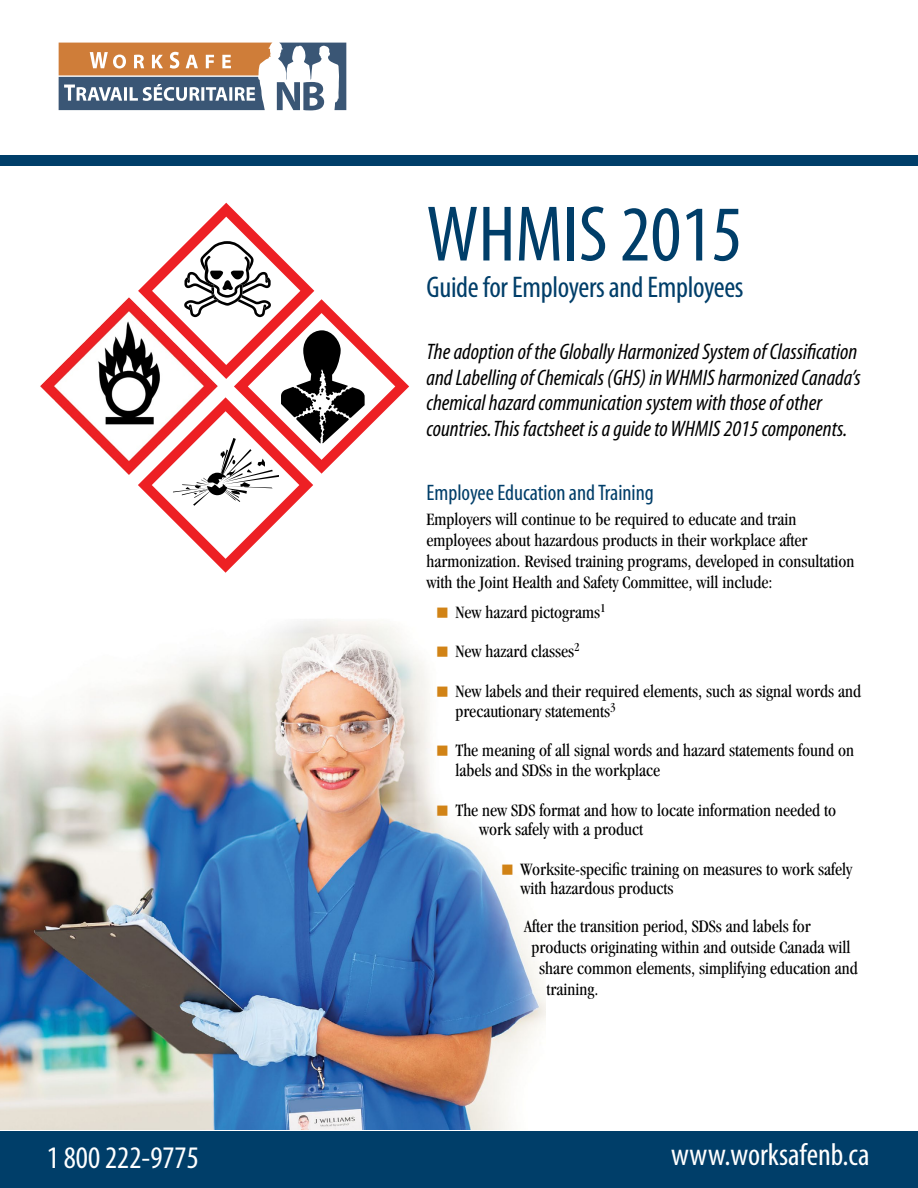
<style>
.page{position:relative;width:918px;height:1188px;background:#fff}
.page>*{position:absolute;margin:0;border:0;box-sizing:border-box;transform-origin:0 0}
.t1{font:condensed 79.5px "Myriad Pro";color:#003e69}
.t2{font:condensed 31.5px "Myriad Pro";color:#fff}
.t3{font:condensed 30px "Myriad Pro";letter-spacing:-.01em;color:#003e69}
.t4{font:italic condensed 22.5px/25.5px "Myriad";color:#000}
.t5{font:condensed 22.5px "Myriad";color:#003e69}
.t6{font:condensed 18px/19.5px "Garamond";color:#000}
</style>
<div class="page">
<div style="left:0;top:155px;width:918px;height:11px;background:#003e69"></div>
<div style="left:0;top:1131px;width:918px;height:57px;background:#003e69"></div>
<svg style="left:59px;top:43px;width:287px;height:67px"></svg>
<img style="left:0;top:620px;width:545px;height:510px">
<svg style="left:138px;top:203px;width:271px;height:370px"></svg>
<img style="left:40px;top:296px;width:180px;height:180px">
<svg style="left:437px;top:647px;width:10px;height:10px"></svg>
<svg style="left:437px;top:687px;width:10px;height:10px"></svg>
<svg style="left:437px;top:746px;width:10px;height:10px"></svg>
<svg style="left:437px;top:805px;width:10px;height:10px"></svg>
<svg style="left:503px;top:864px;width:10px;height:11px"></svg>
<h1 class="t1" style="left:427px;top:186px;width:317px">WHMIS 2015</h1>
<h3 class="t3" style="left:427px;top:268px;width:319px">Guide for Employers and Employees</h3>
<p class="t4" style="left:427px;top:340px;width:436px">The adoption of the Globally Harmonized System of Classification and Labelling of Chemicals (GHS) in WHMIS harmonized Canada’s chemical hazard communication system with those of other countries. This factsheet is a guide to WHMIS 2015 components.</p>
<p class="t5" style="left:427px;top:482px;width:229px">Employee Education and Training</p>
<p class="t6" style="left:427px;top:509px;width:429px;line-height:21px">Employers will continue to be required to educate and train employees about hazardous products in their workplace after harmonization. Revised training programs, developed in consultation with the Joint Health and Safety Committee, will include:</p>
<p class="t6" style="left:455px;top:602px;width:152px">New hazard pictograms<sup>1</sup></p>
<p class="t6" style="left:455px;top:642px;width:126px">New hazard classes<sup>2</sup></p>
<p class="t6" style="left:455px;top:682px;width:407px">New labels and their required elements, such as signal words and precautionary statements<sup>3</sup></p>
<p class="t6" style="left:455px;top:741px;width:400px">The meaning of all signal words and hazard statements found on labels and SDSs in the workplace</p>
<p class="t6" style="left:479px;top:800px;width:359px;text-indent:-24px">The new SDS format and how to locate information needed to work safely with a product</p>
<p class="t6" style="left:521px;top:859px;width:333px">Worksite-specific training on measures to work safely with hazardous products</p>
<p class="t6" style="left:524px;top:917px;width:288px">After the transition period, SDSs and labels for</p>
<p class="t6" style="left:532px;top:938px;width:320px">products originating within and outside Canada will</p>
<p class="t6" style="left:539px;top:959px;width:320px">share common elements, simplifying education and</p>
<p class="t6" style="left:547px;top:980px;width:53px">training.</p>
<h2 class="t2" style="left:47px;top:1138px;width:154px">1 800 222-9775</h2>
<h2 class="t2" style="left:671px;top:1135px;width:200px">www.worksafenb.ca</h2>
</div>
